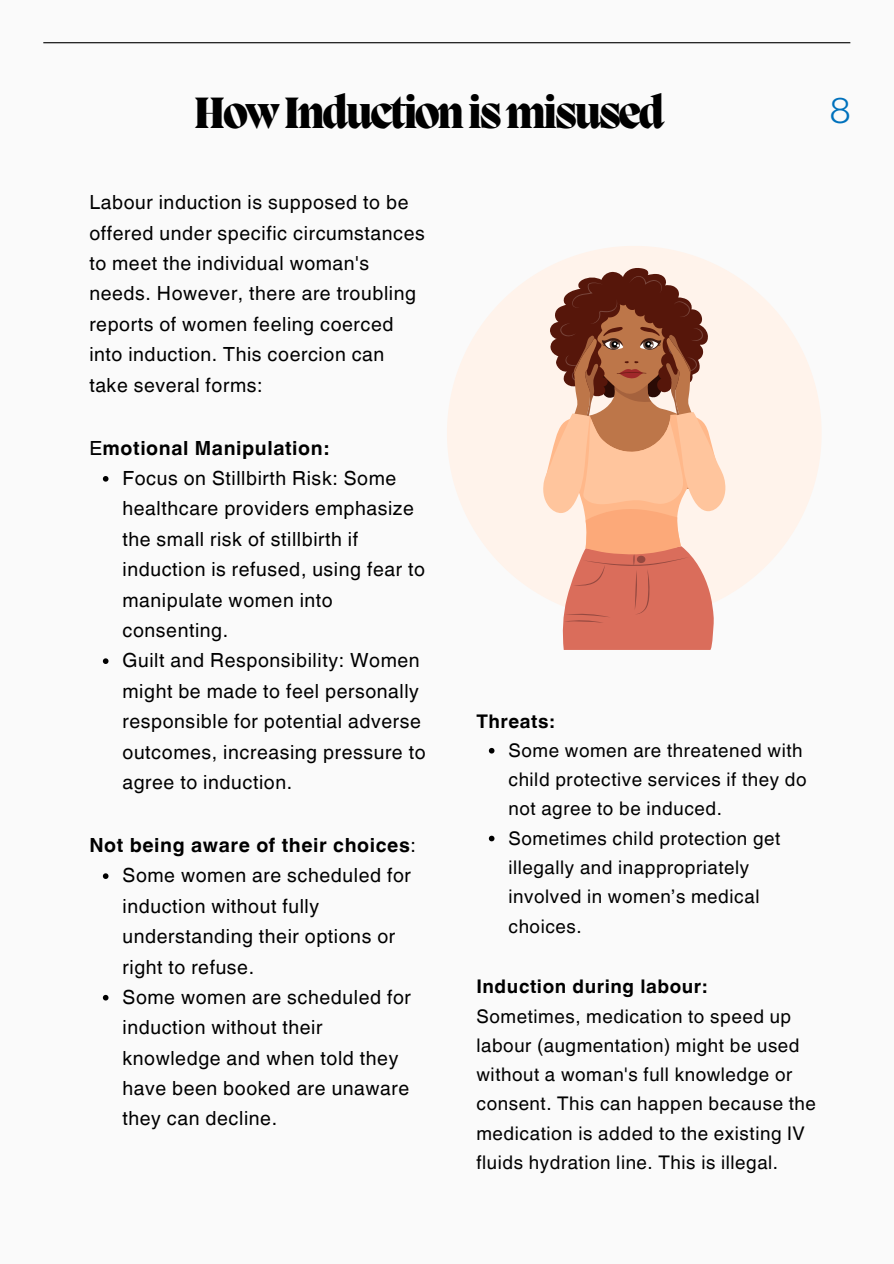
<style>
.page{position:relative;width:894px;height:1264px;background:#fff}
.page>*{position:absolute;margin:0;border:0;box-sizing:border-box;transform-origin:0 0}
.t1{font:800 45px "Migra";letter-spacing:-.05em;color:#000}
.t2{font:36px "Neue Montreal";color:#0071bc}
.t3{font:19.5px/30.3px "Helvetica World";letter-spacing:.03em;color:#000}
.t4{font:700 19.5px "Helvetica World";letter-spacing:.03em;color:#000}
.t5{font:18.75px/29.2px "Helvetica World";letter-spacing:.03em;color:#000}
.t6{font:700 18.75px "Helvetica World";letter-spacing:.03em;color:#000}
.s1{font-weight:400}
</style>
<div class="page">
<div style="left:0;top:0;width:893px;height:1263px;background:#fafafa"></div>
<hr style="left:43px;top:42px;width:807px;height:1px;background:#000">
<svg style="left:447px;top:246px;width:374px;height:350px;fill:#fff3eb"></svg>
<svg style="left:542px;top:267px;width:184px;height:383px"></svg>
<svg style="left:103px;top:476px;width:5px;height:5px"></svg>
<svg style="left:103px;top:658px;width:5px;height:6px"></svg>
<svg style="left:103px;top:873px;width:5px;height:6px"></svg>
<svg style="left:103px;top:994px;width:5px;height:6px"></svg>
<svg style="left:488px;top:748px;width:6px;height:5px"></svg>
<svg style="left:488px;top:835px;width:6px;height:6px"></svg>
<h1 class="t1" style="left:194px;top:91px;width:472px">HowInductionismisused</h1>
<p class="t2" style="left:829px;top:88px;width:22px">8</p>
<p class="t3" style="left:89px;top:187px;width:337px">Labour induction is supposed to be offered under specific circumstances to meet the individual woman's needs. However, there are troubling reports of women feeling coerced into induction. This coercion can take several forms:</p>
<p class="t4" style="left:89px;top:432px;width:241px"><span class="s1">E</span>motional Manipulation:</p>
<p class="t3" style="left:122px;top:463px;width:304px">Focus on Stillbirth Risk: Some healthcare providers emphasize the small risk of stillbirth if induction is refused, using fear to manipulate women into consenting.</p>
<p class="t3" style="left:122px;top:645px;width:304px">Guilt and Responsibility: Women might be made to feel personally responsible for potential adverse outcomes, increasing pressure to agree to induction.</p>
<p class="t4" style="left:89px;top:829px;width:328px">Not being aware of their choices<span class="s1">:</span></p>
<p class="t3" style="left:122px;top:860px;width:290px">Some women are scheduled for induction without fully understanding their options or right to refuse.</p>
<p class="t3" style="left:122px;top:982px;width:290px">Some women are scheduled for induction without their knowledge and when told they have been booked are unaware they can decline.</p>
<p class="t6" style="left:476px;top:705px;width:79px">Threats:</p>
<h2 class="t5" style="left:508px;top:735px;width:299px">Some women are threatened with child protective services if they do not agree to be induced.</h2>
<p class="t5" style="left:508px;top:823px;width:273px">Sometimes child protection get illegally and inappropriately involved in women’s medical choices.</p>
<p class="t6" style="left:476px;top:971px;width:232px">Induction during labour:</p>
<p class="t5" style="left:476px;top:1001px;width:341px">Sometimes, medication to speed up labour (augmentation) might be used without a woman's full knowledge or consent. This can happen because the medication is added to the existing IV fluids hydration line. This is illegal.</p>
</div>
